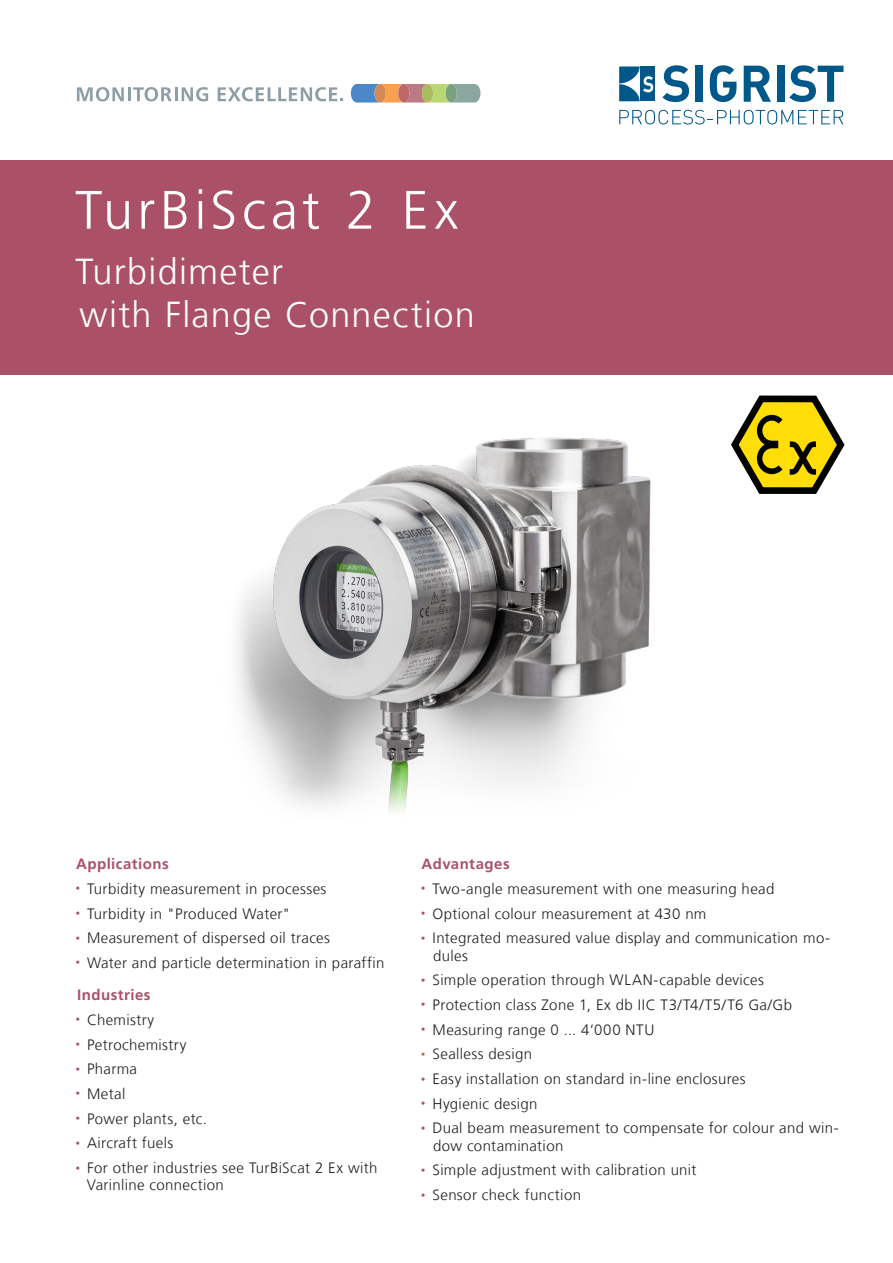
<style>
.page{position:relative;width:893px;height:1263px;background:#fff}
.page>*{position:absolute;margin:0;border:0;box-sizing:border-box;transform-origin:0 0}
.Titel{font:300 54px "Frutiger LT Com";letter-spacing:.08em;color:#fff}
.Untertitel{font:300 36px "Frutiger LT Com";letter-spacing:.035em;color:#fff}
.Grundtext{font:300 15px/17.2px "Frutiger LT Com";letter-spacing:.025em;color:#231f20}
.Untertitel-2{font:700 15px "Frutiger LT Com";letter-spacing:.03em;color:#aa5168}
.s1{color:#aa5168}
.s2{color:#bd6766}
</style>
<div class="page">
<div style="left:0;top:160px;width:893px;height:214px;background:#aa5168"></div>
<svg style="left:731px;top:395px;width:113px;height:98px"></svg>
<img style="left:236px;top:437px;width:415px;height:376px">
<svg style="left:662px;top:65px;width:27px;height:37px"></svg>
<div style="left:696px;top:66px;width:7px;height:36px;background:#005789"></div>
<svg style="left:710px;top:65px;width:26px;height:37px"></svg>
<svg style="left:744px;top:66px;width:27px;height:36px"></svg>
<div style="left:777px;top:66px;width:7px;height:36px;background:#005789"></div>
<svg style="left:789px;top:65px;width:54px;height:37px"></svg>
<svg style="left:619px;top:110px;width:224px;height:14px"></svg>
<div style="left:640px;top:67px;width:15px;height:34px;background:#005789"></div>
<svg style="left:619px;top:67px;width:34px;height:34px"></svg>
<svg style="left:77px;top:87px;width:47px;height:14px"></svg>
<hr style="left:128px;top:87px;width:3px;height:14px;background:#8f9ea5">
<svg style="left:133px;top:87px;width:75px;height:14px"></svg>
<svg style="left:218px;top:87px;width:125px;height:14px"></svg>
<svg style="left:351px;top:84px;width:129px;height:19px;background:#a8a08c"></svg>
<div style="left:446px;top:84px;width:11px;height:19px;background:#7aa080;border-radius:50%"></div>
<p class="Titel" style="left:75px;top:179px;width:385px">TurBiScat 2 Ex</p>
<p class="Untertitel" style="left:76px;top:251px;width:209px">Turbidimeter</p>
<p class="Untertitel" style="left:79px;top:294px;width:397px">with Flange Connection</p>
<p class="Untertitel-2" style="left:76px;top:855px;width:94px">Applications</p>
<p class="Grundtext" style="left:75px;top:880px;width:253px"><span class="s1">•</span> Turbidity measurement in processes</p>
<p class="Grundtext" style="left:75px;top:905px;width:217px"><span class="s1">•</span> Turbidity in "Produced Water"</p>
<p class="Grundtext" style="left:75px;top:929px;width:256px"><span class="s1">•</span> Measurement of dispersed oil traces</p>
<p class="Grundtext" style="left:75px;top:954px;width:311px"><span class="s1">•</span> Water and particle determination in paraffin</p>
<p class="Untertitel-2" style="left:77px;top:986px;width:75px">Industries</p>
<p class="Grundtext" style="left:75px;top:1011px;width:80px"><span class="s1">•</span> Chemistry</p>
<p class="Grundtext" style="left:75px;top:1036px;width:113px"><span class="s1">•</span> Petrochemistry</p>
<p class="Grundtext" style="left:75px;top:1060px;width:63px"><span class="s1">•</span> Pharma</p>
<p class="Grundtext" style="left:75px;top:1085px;width:52px"><span class="s1">•</span> Metal</p>
<p class="Grundtext" style="left:75px;top:1110px;width:133px"><span class="s1">•</span> Power plants, etc.</p>
<p class="Grundtext" style="left:75px;top:1134px;width:99px"><span class="s1">•</span> Aircraft fuels</p>
<p class="Grundtext" style="left:87px;top:1159px;width:292px;text-indent:-11px"><span class="s1">•</span> For other industries see TurBiScat 2 Ex with<br>Varinline connection</p>
<p class="Untertitel-2" style="left:422px;top:855px;width:90px">Advantages</p>
<p class="Grundtext" style="left:421px;top:880px;width:355px"><span class="s1">•</span> Two-angle measurement with one measuring head</p>
<p class="Grundtext" style="left:421px;top:905px;width:287px"><span class="s1">•</span> Optional colour measurement at 430 nm</p>
<p class="Grundtext" style="left:433px;top:929px;width:399px;text-indent:-12px"><span class="s1">•</span> Integrated measured value display and communication mo&shy;dules</p>
<p class="Grundtext" style="left:421px;top:971px;width:345px"><span class="s1">•</span> Simple operation through WLAN-capable devices</p>
<p class="Grundtext" style="left:421px;top:996px;width:373px"><span class="s1">•</span> Protection class Zone 1, Ex db IIC T3/T4/T5/T6 Ga/Gb</p>
<p class="Grundtext" style="left:421px;top:1021px;width:235px"><span class="s1">•</span> Measuring range 0 ... 4‘000 NTU</p>
<p class="Grundtext" style="left:421px;top:1045px;width:113px"><span class="s2">•</span> Sealless design</p>
<p class="Grundtext" style="left:421px;top:1070px;width:326px"><span class="s1">•</span> Easy installation on standard in-line enclosures</p>
<p class="Grundtext" style="left:421px;top:1095px;width:118px"><span class="s1">•</span> Hygienic design</p>
<p class="Grundtext" style="left:433px;top:1120px;width:407px;text-indent:-12px"><span class="s1">•</span> Dual beam measurement to compensate for colour and win&shy;dow contamination</p>
<p class="Grundtext" style="left:421px;top:1161px;width:277px"><span class="s1">•</span> Simple adjustment with calibration unit</p>
<p class="Grundtext" style="left:421px;top:1186px;width:162px"><span class="s1">•</span> Sensor check function</p>
</div>
